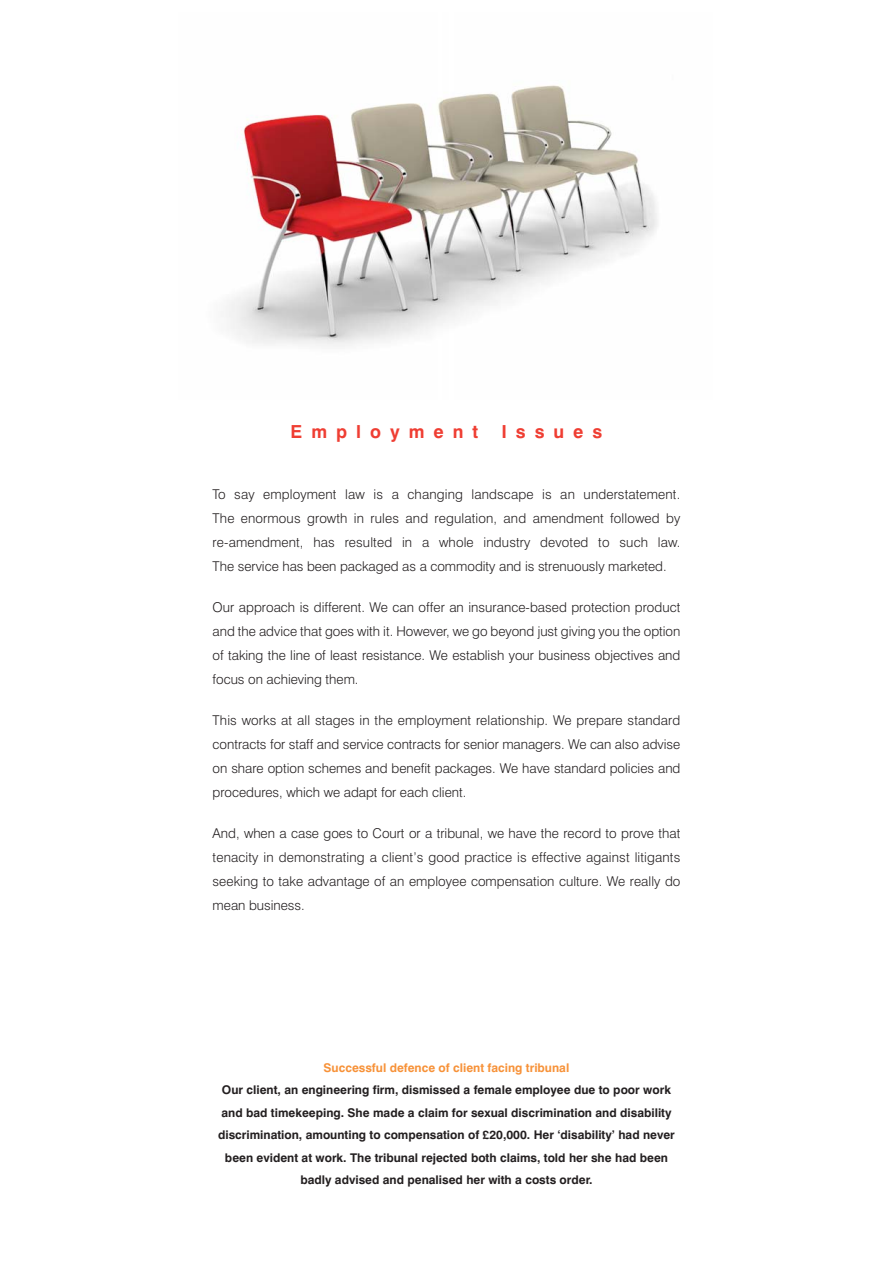
<style>
.page{position:relative;width:893px;height:1263px;background:#fff}
.page>*{position:absolute;margin:0;border:0;box-sizing:border-box;transform-origin:0 0}
.t1{font:700 18px "Swiss 721 BT";letter-spacing:.5em;color:#ef3e33}
.t2{font:300 13.5px/24px "Swiss 721 BT";color:#231f20;text-align:justify}
.t3{font:700 12px/22.5px "Swiss 721 BT";color:#231f20;text-align:center}
.t4{font:700 12px "Swiss 721 BT";color:#f79239}
</style>
<div class="page">
<img style="left:226px;top:85px;width:432px;height:262px">
<h1 class="t1" style="left:291px;top:425px;width:189px">Employment</h1>
<h1 class="t1" style="left:501px;top:425px;width:102px">Issues</h1>
<p class="t2" style="left:213px;top:484px;width:469px">To say employment law is a changing landscape is an understatement.<br>The enormous growth in rules and regulation, and amendment followed by re-amendment, has resulted in a whole industry devoted to such law.<br>The service has been packaged as a commodity and is strenuously marketed.</p>
<p class="t2" style="left:213px;top:597px;width:469px">Our approach is different. We can offer an insurance-based protection product and the advice that goes with it. However, we go beyond just giving you the option of taking the line of least resistance. We establish your business objectives and focus on achieving them.</p>
<p class="t2" style="left:213px;top:710px;width:469px">This works at all stages in the employment relationship. We prepare standard contracts for staff and service contracts for senior managers. We can also advise on share option schemes and benefit packages. We have standard policies and procedures, which we adapt for each client.</p>
<p class="t2" style="left:213px;top:823px;width:469px">And, when a case goes to Court or a tribunal, we have the record to prove that tenacity in demonstrating a client’s good practice is effective against litigants seeking to take advantage of an employee compensation culture. We really do mean business.</p>
<p class="t4" style="left:324px;top:1063px;width:247px">Successful defence of client facing tribunal</p>
<p class="t3" style="left:218px;top:1080px;width:458px">Our client, an engineering firm, dismissed a female employee due to poor work and bad timekeeping. She made a claim for sexual discrimination and disability discrimination, amounting to compensation of £20,000. Her ‘disability’ had never been evident at work. The tribunal rejected both claims, told her she had been badly advised and penalised her with a costs order.</p>
</div>
